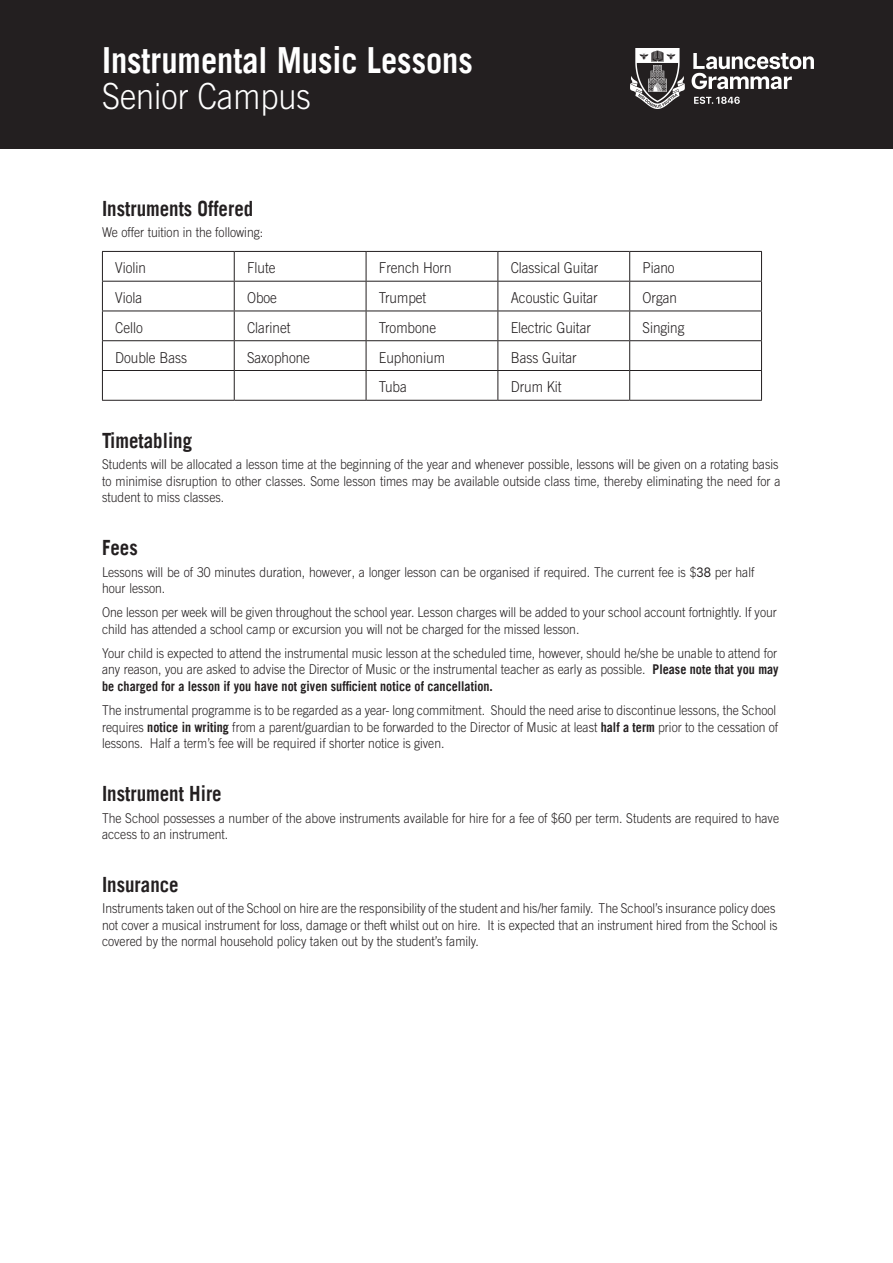
<style>
.page{position:relative;width:893px;height:1263px;background:#fff}
.page>*{position:absolute;margin:0;border:0;box-sizing:border-box;transform-origin:0 0}
.t1{font:700 36px "Trade Gothic LT";color:#fff;scale:.9 1}
.t2{font:300 36px "Trade Gothic LT Com";color:#fff;scale:.9 1}
.t3{font:700 21px "Trade Gothic LT";color:#231f20;scale:.9 1}
.t4{font:300 15px "Trade Gothic LT Com";color:#231f20;scale:.9 1}
.t5{font:300 13.5px/16.2px "Trade Gothic LT Com";color:#231f20;scale:.9 1}
.t6{font:700 13.5px "Trade Gothic LT";color:#231f20;scale:.9 1}
.s1{font-family:"SF Pro Display";font-weight:400}
.s2{font-family:"Trade Gothic LT";font-weight:700}
</style>
<div class="page">
<div style="left:0;top:0;width:893px;height:149px;background:#231f20"></div>
<hr style="left:102px;top:251px;width:132px;height:1px;background:#231f20">
<hr style="left:234px;top:251px;width:132px;height:1px;background:#231f20">
<hr style="left:366px;top:251px;width:132px;height:1px;background:#231f20">
<hr style="left:498px;top:251px;width:132px;height:1px;background:#231f20">
<hr style="left:630px;top:251px;width:132px;height:1px;background:#231f20">
<hr style="left:102px;top:281px;width:132px;height:1px;background:#231f20">
<hr style="left:234px;top:281px;width:132px;height:1px;background:#231f20">
<hr style="left:366px;top:281px;width:132px;height:1px;background:#231f20">
<hr style="left:498px;top:281px;width:132px;height:1px;background:#231f20">
<hr style="left:630px;top:281px;width:132px;height:1px;background:#231f20">
<hr style="left:102px;top:311px;width:132px;height:1px;background:#231f20">
<hr style="left:234px;top:311px;width:132px;height:1px;background:#231f20">
<hr style="left:366px;top:311px;width:132px;height:1px;background:#231f20">
<hr style="left:498px;top:311px;width:132px;height:1px;background:#231f20">
<hr style="left:630px;top:311px;width:132px;height:1px;background:#231f20">
<hr style="left:102px;top:340px;width:132px;height:1px;background:#231f20">
<hr style="left:234px;top:340px;width:132px;height:1px;background:#231f20">
<hr style="left:366px;top:340px;width:132px;height:1px;background:#231f20">
<hr style="left:498px;top:340px;width:132px;height:1px;background:#231f20">
<hr style="left:630px;top:340px;width:132px;height:1px;background:#231f20">
<hr style="left:102px;top:370px;width:132px;height:1px;background:#231f20">
<svg style="left:102px;top:252px;width:1px;height:148px"></svg>
<hr style="left:234px;top:370px;width:132px;height:1px;background:#231f20">
<svg style="left:234px;top:252px;width:1px;height:148px"></svg>
<hr style="left:366px;top:370px;width:132px;height:1px;background:#231f20">
<svg style="left:366px;top:252px;width:1px;height:148px"></svg>
<hr style="left:498px;top:370px;width:132px;height:1px;background:#231f20">
<svg style="left:497px;top:252px;width:1px;height:148px"></svg>
<hr style="left:630px;top:370px;width:132px;height:1px;background:#231f20">
<svg style="left:629px;top:252px;width:1px;height:148px"></svg>
<svg style="left:761px;top:252px;width:1px;height:148px"></svg>
<hr style="left:102px;top:400px;width:132px;height:1px;background:#231f20">
<hr style="left:234px;top:400px;width:132px;height:1px;background:#231f20">
<hr style="left:366px;top:400px;width:132px;height:1px;background:#231f20">
<hr style="left:498px;top:400px;width:132px;height:1px;background:#231f20">
<hr style="left:630px;top:400px;width:132px;height:1px;background:#231f20">
<img style="left:631px;top:49px;width:183px;height:59px">
<h1 class="t1" style="left:102px;top:38px;width:413px">Instrumental Music Lessons</h1>
<h1 class="t2" style="left:102px;top:75px;width:234px">Senior Campus</h1>
<h2 class="t3" style="left:102px;top:196px;width:169px">Instruments Offered</h2>
<p class="t5" style="left:102px;top:223px;width:181px">We offer tuition in the following:</p>
<p class="t4" style="left:115px;top:259px;width:36px">Violin</p>
<p class="t4" style="left:247px;top:259px;width:33px">Flute</p>
<p class="t4" style="left:379px;top:259px;width:82px">French Horn</p>
<p class="t4" style="left:511px;top:259px;width:99px">Classical Guitar</p>
<p class="t4" style="left:642px;top:259px;width:37px">Piano</p>
<p class="t4" style="left:115px;top:289px;width:31px">Viola</p>
<p class="t4" style="left:247px;top:289px;width:35px">Oboe</p>
<p class="t4" style="left:379px;top:289px;width:54px">Trumpet</p>
<p class="t4" style="left:511px;top:289px;width:98px">Acoustic Guitar</p>
<p class="t4" style="left:642px;top:289px;width:40px">Organ</p>
<p class="t4" style="left:115px;top:319px;width:32px">Cello</p>
<p class="t4" style="left:247px;top:319px;width:50px">Clarinet</p>
<p class="t4" style="left:379px;top:319px;width:65px">Trombone</p>
<p class="t4" style="left:511px;top:319px;width:91px">Electric Guitar</p>
<p class="t4" style="left:642px;top:319px;width:48px">Singing</p>
<p class="t4" style="left:115px;top:348px;width:82px">Double Bass</p>
<p class="t4" style="left:247px;top:348px;width:72px">Saxophone</p>
<p class="t4" style="left:379px;top:348px;width:75px">Euphonium</p>
<p class="t4" style="left:511px;top:348px;width:75px">Bass Guitar</p>
<p class="t4" style="left:379px;top:378px;width:33px">Tuba</p>
<p class="t4" style="left:511px;top:378px;width:58px">Drum Kit</p>
<h2 class="t3" style="left:102px;top:428px;width:102px">Timetabling</h2>
<p class="t5" style="left:102px;top:456px;width:756px">Students will be allocated a lesson time at the beginning of the year and whenever possible, lessons will be given on a rotating basis to minimise disruption to other classes. Some lesson times may be available outside class time, thereby eliminating the need for a student to miss classes.</p>
<h2 class="t3" style="left:102px;top:535px;width:41px">Fees</h2>
<p class="t5" style="left:102px;top:563px;width:726px">Lessons will be of 30 minutes duration, however, a longer lesson can be organised if required. The current fee is $<span class="s1">38</span> per half hour lesson.</p>
<p class="t5" style="left:102px;top:604px;width:751px">One lesson per week will be given throughout the school year. Lesson charges will be added to your school account fortnightly. If your child has attended a school camp or excursion you will not be charged for the missed lesson.</p>
<p class="t5" style="left:102px;top:645px;width:753px">Your child is expected to attend the instrumental music lesson at the scheduled time, however, should he/she be unable to attend for any reason, you are asked to advise the Director of Music or the instrumental teacher as early as possible. <span class="s2">Please note that you may</span></p>
<p class="t6" style="left:102px;top:678px;width:436px">be charged for a lesson if you have not given sufficient notice of cancellation.</p>
<p class="t5" style="left:102px;top:702px;width:753px">The instrumental programme is to be regarded as a year- long commitment. Should the need arise to discontinue lessons, the School requires <span class="s2">notice in writing</span> from a parent/guardian to be forwarded to the Director of Music at least <span class="s2">half a term</span> prior to the cessation of lessons. Half a term’s fee will be required if shorter notice is given.</p>
<h2 class="t3" style="left:102px;top:781px;width:134px">Instrument Hire</h2>
<p class="t5" style="left:102px;top:809px;width:754px">The School possesses a number of the above instruments available for hire for a fee of $60 per term. Students are required to have access to an instrument.</p>
<h2 class="t3" style="left:102px;top:872px;width:87px">Insurance</h2>
<p class="t5" style="left:102px;top:900px;width:752px">Instruments taken out of the School on hire are the responsibility of the student and his/her family. The School’s insurance policy does not cover a musical instrument for loss, damage or theft whilst out on hire. It is expected that an instrument hired from the School is covered by the normal household policy taken out by the student’s family.</p>
</div>
